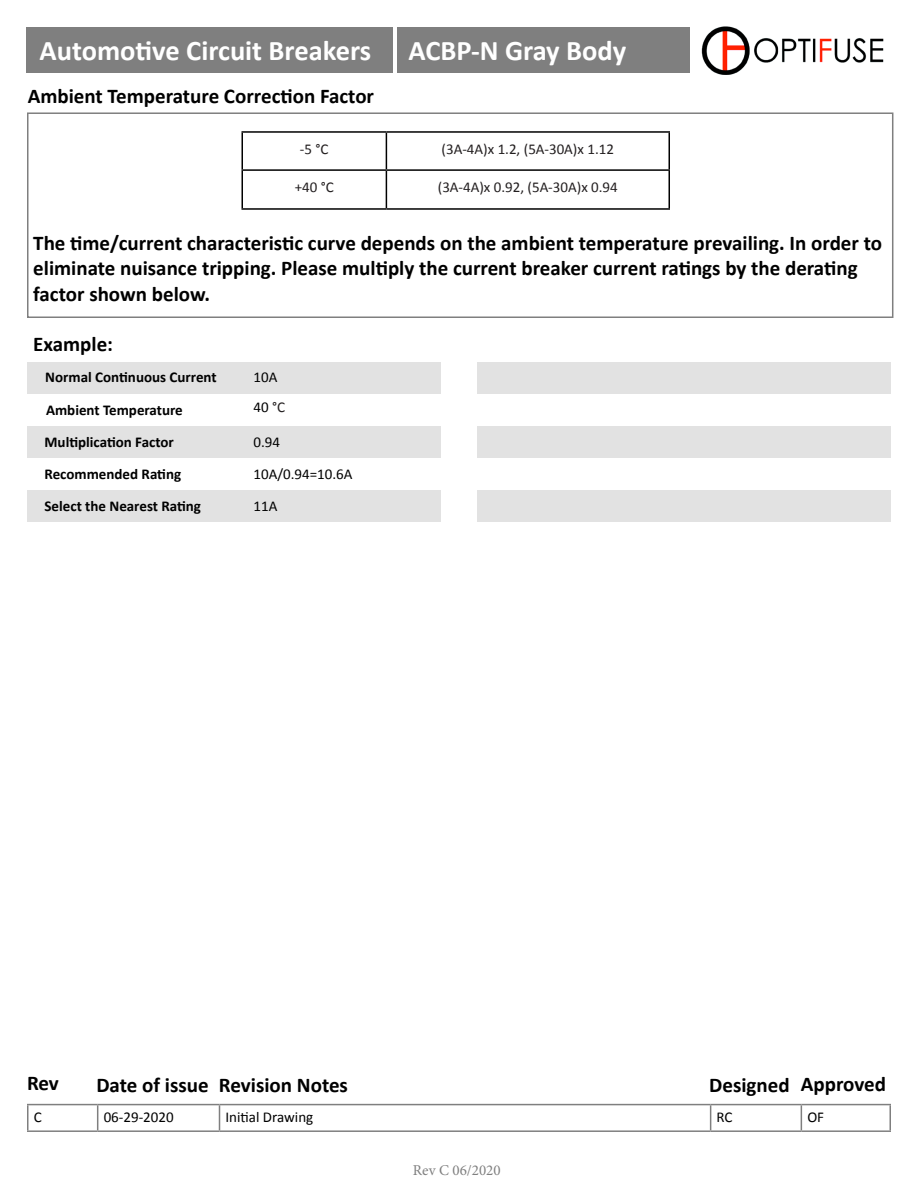
<style>
.page{position:relative;width:918px;height:1188px;background:#fff}
.page>*{position:absolute;margin:0;border:0;box-sizing:border-box;transform-origin:0 0}
.t1{font:700 28.5px "Calibri";color:#fff}
.t2{font:700 21px/25.2px "Calibri";color:#000}
.t3{font:700 15px "Calibri";color:#000}
.t4{font:15px "Calibri";color:#231f20}
.t5{font:15px "Calibri";color:#000}
.t6{font:15px "Minion Pro";color:#7f7f7f}
.s1{color:#231f20}
</style>
<div class="page">
<div style="left:27px;top:112px;width:866px;height:206px;border:2px solid #7f7f7f"></div>
<img style="left:702px;top:26px;width:182px;height:49px">
<svg style="left:97px;top:1105px;width:1px;height:25px"></svg>
<svg style="left:219px;top:1105px;width:1px;height:25px"></svg>
<svg style="left:710px;top:1105px;width:1px;height:25px"></svg>
<svg style="left:801px;top:1105px;width:1px;height:25px"></svg>
<hr style="left:27px;top:1104px;width:71px;height:1px;background:#7f7f7f">
<svg style="left:27px;top:1105px;width:1px;height:25px"></svg>
<hr style="left:98px;top:1104px;width:122px;height:1px;background:#7f7f7f">
<hr style="left:220px;top:1104px;width:491px;height:1px;background:#7f7f7f">
<hr style="left:711px;top:1104px;width:90px;height:1px;background:#7f7f7f">
<hr style="left:801px;top:1104px;width:90px;height:1px;background:#7f7f7f">
<svg style="left:890px;top:1105px;width:1px;height:25px"></svg>
<hr style="left:27px;top:1130px;width:71px;height:2px;background:#7f7f7f">
<hr style="left:98px;top:1130px;width:122px;height:2px;background:#7f7f7f">
<hr style="left:220px;top:1130px;width:491px;height:2px;background:#7f7f7f">
<hr style="left:711px;top:1130px;width:90px;height:2px;background:#7f7f7f">
<hr style="left:801px;top:1130px;width:90px;height:2px;background:#7f7f7f">
<div style="left:26px;top:28px;width:366px;height:45px;background:#7f7f7f"></div>
<div style="left:398px;top:27px;width:292px;height:46px;background:#7f7f7f"></div>
<div style="left:27px;top:362px;width:414px;height:32px;background:#e2e2e2"></div>
<div style="left:477px;top:362px;width:414px;height:32px;background:#e2e2e2"></div>
<div style="left:27px;top:426px;width:414px;height:32px;background:#e2e2e2"></div>
<div style="left:477px;top:426px;width:414px;height:32px;background:#e2e2e2"></div>
<div style="left:27px;top:490px;width:414px;height:32px;background:#e2e2e2"></div>
<div style="left:477px;top:490px;width:414px;height:32px;background:#e2e2e2"></div>
<hr style="left:242px;top:131px;width:144px;height:2px;background:#000">
<hr style="left:242px;top:133px;width:1px;height:36px;background:#000">
<hr style="left:386px;top:131px;width:284px;height:2px;background:#000">
<hr style="left:386px;top:133px;width:1px;height:36px;background:#000">
<hr style="left:669px;top:133px;width:1px;height:36px;background:#000">
<hr style="left:242px;top:169px;width:144px;height:2px;background:#000">
<hr style="left:242px;top:171px;width:1px;height:37px;background:#000">
<hr style="left:386px;top:169px;width:284px;height:2px;background:#000">
<hr style="left:386px;top:171px;width:1px;height:37px;background:#000">
<hr style="left:669px;top:171px;width:1px;height:37px;background:#000">
<hr style="left:242px;top:208px;width:144px;height:2px;background:#000">
<hr style="left:386px;top:208px;width:284px;height:2px;background:#000">
<p class="t1" style="left:40px;top:30px;width:333px">Automotive Circuit Breakers</p>
<p class="t1" style="left:409px;top:30px;width:219px">ACBP-N Gray Body</p>
<p class="t2" style="left:28px;top:83px;width:348px">Ambient Temperature Correction Factor</p>
<p class="t4" style="left:300px;top:140px;width:30px">-5 °C</p>
<p class="t4" style="left:442px;top:140px;width:174px">(3A-4A)x 1.2, (5A-30A)x 1.12</p>
<p class="t4" style="left:295px;top:178px;width:41px">+40 °C</p>
<p class="t4" style="left:438px;top:178px;width:181px">(3A-4A)x 0.92, (5A-30A)x 0.94</p>
<p class="t2" style="left:33px;top:230px;width:850px">The time/current characteristic curve depends on the ambient temperature prevailing. In order to eliminate nuisance tripping. Please multiply the current breaker current ratings by the derating</p>
<p class="t2" style="left:33px;top:280px;width:178px">factor shown below.</p>
<p class="t2" style="left:33px;top:331px;width:81px">Example:</p>
<p class="t3" style="left:45px;top:367px;width:173px">Normal Continuous Current</p>
<p class="t3" style="left:46px;top:399px;width:138px">Ambient Temperature</p>
<p class="t3" style="left:45px;top:431px;width:131px">Multiplication Factor</p>
<p class="t3" style="left:45px;top:463px;width:138px">Recommended Rating</p>
<p class="t3" style="left:45px;top:495px;width:158px">Select the Nearest Rating</p>
<p class="t5" style="left:254px;top:368px;width:25px">10A</p>
<p class="t5" style="left:254px;top:398px;width:33px">40 <span class="s1">°C</span></p>
<p class="t5" style="left:254px;top:433px;width:28px">0.94</p>
<p class="t5" style="left:254px;top:465px;width:101px">10A/0.94=10.6A</p>
<p class="t5" style="left:254px;top:496px;width:25px">11A</p>
<p class="t2" style="left:27px;top:1070px;width:33px">Rev</p>
<p class="t2" style="left:96px;top:1071px;width:114px">Date of issue</p>
<p class="t2" style="left:219px;top:1071px;width:131px">Revision Notes</p>
<p class="t2" style="left:709px;top:1071px;width:82px">Designed</p>
<p class="t2" style="left:801px;top:1071px;width:87px">Approved</p>
<p class="t5" style="left:34px;top:1108px;width:9px">C</p>
<p class="t5" style="left:104px;top:1108px;width:72px">06-29-2020</p>
<p class="t5" style="left:226px;top:1108px;width:89px">Initial Drawing</p>
<p class="t5" style="left:717px;top:1108px;width:18px">RC</p>
<p class="t5" style="left:807px;top:1108px;width:18px">OF</p>
<p class="t6" style="left:413px;top:1160px;width:89px">Rev C 06/2020</p>
</div>
